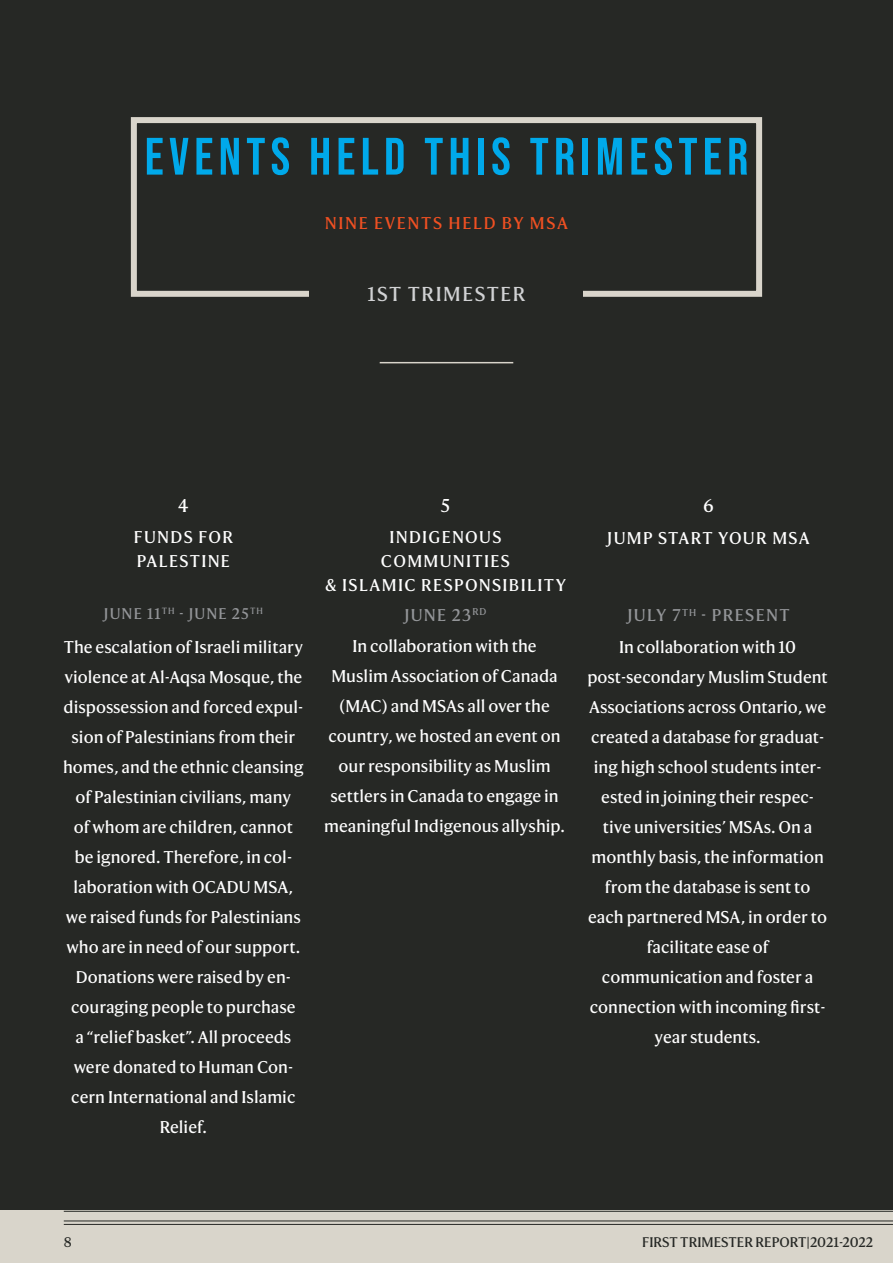
<style>
.page{position:relative;width:893px;height:1263px;background:#d9d5cb}
.page>*{position:absolute;margin:0;border:0;box-sizing:border-box;transform-origin:0 0}
.Header_-_Align_Cente{font:52.5px "Bebas Neue";letter-spacing:.1em;color:#00a9ea}
.Subhead_-_Align_Cent{font:19.5px "Harding Text Web";letter-spacing:.08em;color:#d1d2d4}
.t1{font:18px "Harding Text Web";color:#fff}
.Body_Text_-_Align_Ce{font:16.5px/30px "Harding Text Web";color:#fff;text-align:center}
.Subhead_-_Align_Cent-2{font:16.5px "Harding Text Web";letter-spacing:.08em;color:#fff}
.Subhead_-_Align_Cent-3{font:16.5px "Harding Text Web";letter-spacing:.08em;color:#939598}
.Header_-_Align_Cente-2{font:16.5px "Harding Text Web";letter-spacing:.1em;color:#f05022}
.Subhead_-_Align_Cent-4{font:15px "Harding Text Web";letter-spacing:.08em;color:#939598}
.Running_Footer_-_Ali{font:13.5px "Harding Text Web";color:#262825}
</style>
<div class="page">
<div style="left:0;top:0;width:893px;height:422px;background:#262825"></div>
<hr style="left:380px;top:362px;width:133px;height:1px;background:#d9d5cb">
<div style="left:131px;top:117px;width:631px;height:180px;border:6px solid #d9d5cb"></div>
<div style="left:310px;top:282px;width:273px;height:21px;background:#262825"></div>
<div style="left:0;top:422px;width:893px;height:788px;background:#262825"></div>
<hr style="left:64px;top:1221px;width:829px;height:1px;background:#262825">
<hr style="left:64px;top:1211px;width:829px;height:1px;background:#262825">
<hr style="left:64px;top:1224px;width:829px;height:1px;background:#262825">
<p class="Header_-_Align_Cente" style="left:145px;top:127px;width:605px">EVENTS HELD THIS TRIMESTER</p>
<p class="Header_-_Align_Cente-2" style="left:325px;top:213px;width:245px">NINE EVENTS HELD BY MSA</p>
<p class="Subhead_-_Align_Cent" style="left:367px;top:283px;width:158px">1ST TRIMESTER</p>
<p class="t1" style="left:178px;top:494px;width:12px">4</p>
<p class="t1" style="left:441px;top:494px;width:11px">5</p>
<p class="t1" style="left:703px;top:494px;width:12px">6</p>
<p class="Subhead_-_Align_Cent-2" style="left:134px;top:527px;width:99px">FUNDS FOR</p>
<p class="Subhead_-_Align_Cent-2" style="left:137px;top:551px;width:95px">PALESTINE</p>
<p class="Subhead_-_Align_Cent-4" style="left:104px;top:605px;width:160px">JUNE 11<sup>TH</sup> - JUNE 25<sup>TH</sup></p>
<p class="Subhead_-_Align_Cent-2" style="left:389px;top:527px;width:114px">INDIGENOUS</p>
<p class="Subhead_-_Align_Cent-2" style="left:381px;top:551px;width:131px">COMMUNITIES</p>
<p class="Subhead_-_Align_Cent-2" style="left:325px;top:575px;width:242px">&amp; ISLAMIC RESPONSIBILITY</p>
<p class="Subhead_-_Align_Cent-3" style="left:404px;top:605px;width:84px">JUNE 23<sup>RD</sup></p>
<p class="Subhead_-_Align_Cent-2" style="left:607px;top:528px;width:204px">JUMP START YOUR MSA</p>
<p class="Subhead_-_Align_Cent-3" style="left:628px;top:605px;width:164px">JULY 7<sup>TH</sup> - PRESENT</p>
<p class="Body_Text_-_Align_Ce" style="left:63px;top:633px;width:242px">The escalation of Israeli military violence at Al-Aqsa Mosque, the dispossession and forced expul&shy;sion of Palestinians from their homes, and the ethnic cleansing of Palestinian civilians, many<br>of whom are children, cannot be ignored. Therefore, in col&shy;laboration with OCADU MSA, we raised funds for Palestinians who are in need of our support.<br>Donations were raised by en&shy;couraging people to purchase<br>a “relief basket”. All proceeds were donated to Human Con&shy;cern International and Islamic<br>Relief.</p>
<p class="Body_Text_-_Align_Ce" style="left:352px;top:632px;width:186px">In collaboration with the</p>
<p class="Body_Text_-_Align_Ce" style="left:324px;top:662px;width:242px">Muslim Association of Canada (MAC) and MSAs all over the country, we hosted an event on our responsibility as Muslim settlers in Canada to engage in meaningful Indigenous allyship.</p>
<p class="Body_Text_-_Align_Ce" style="left:619px;top:632px;width:178px">In collaboration with 10</p>
<p class="Body_Text_-_Align_Ce" style="left:587px;top:662px;width:242px">post-secondary Muslim Student</p>
<p class="Body_Text_-_Align_Ce" style="left:589px;top:692px;width:238px">Associations across Ontario, we</p>
<p class="Body_Text_-_Align_Ce" style="left:588px;top:722px;width:240px">created a database for graduat&shy;ing high school students inter&shy;ested in joining their respec&shy;tive universities’ MSAs. On a monthly basis, the information from the database is sent to each partnered MSA, in order to facilitate ease of</p>
<p class="Body_Text_-_Align_Ce" style="left:602px;top:962px;width:213px">communication and foster a</p>
<p class="Body_Text_-_Align_Ce" style="left:590px;top:992px;width:237px">connection with incoming first&shy;year students.</p>
<p class="Running_Footer_-_Ali" style="left:64px;top:1234px;width:9px">8</p>
<p class="Running_Footer_-_Ali" style="left:642px;top:1234px;width:233px">FIRST TRIMESTER REPORT|2021-2022</p>
</div>
